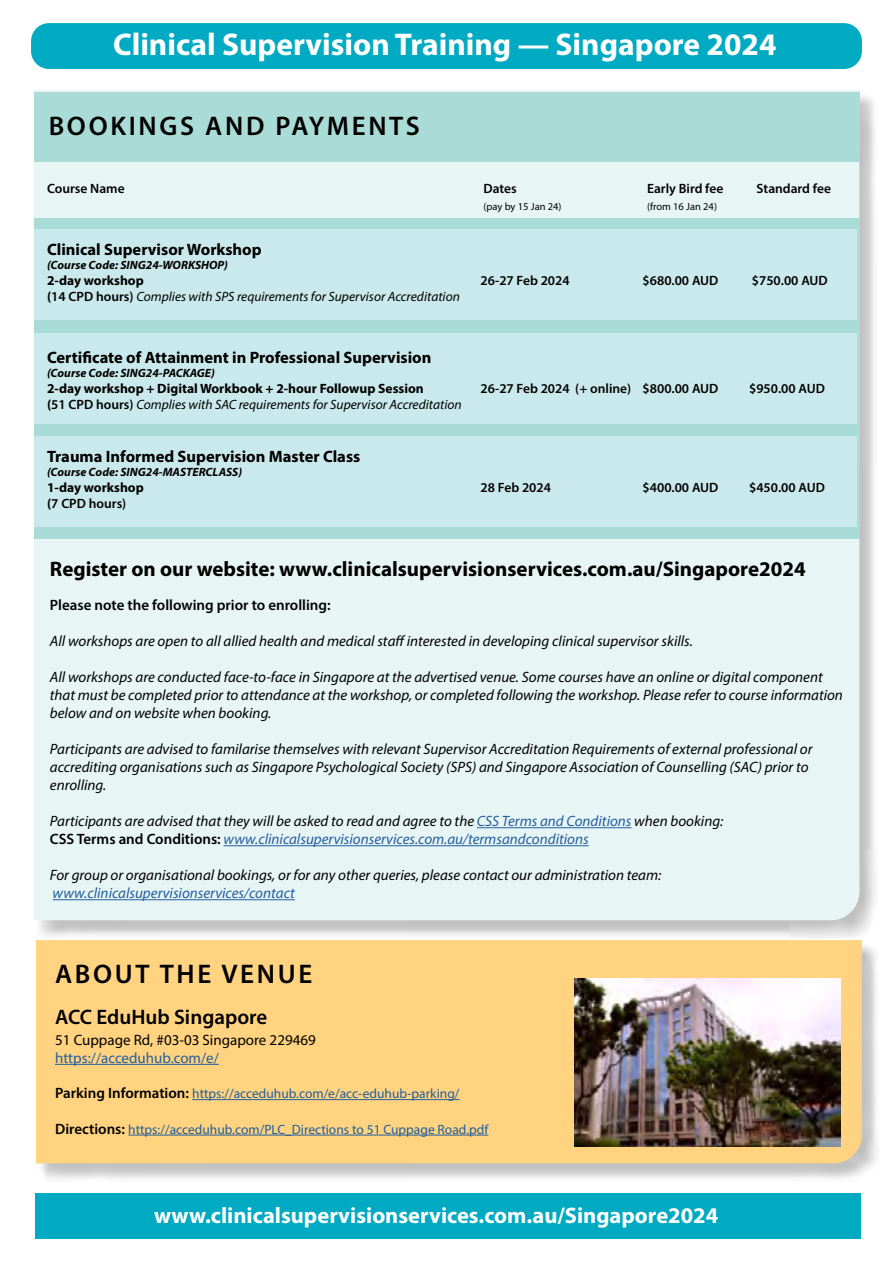
<style>
.page{position:relative;width:893px;height:1263px;background:#fff}
.page>*{position:absolute;margin:0;border:0;box-sizing:border-box;transform-origin:0 0}
.t1{font:700 31.5px "Myriad Pro";color:#fff}
.t2{font:600 27px "Myriad Pro";letter-spacing:.1em;color:#000}
.t3{font:700 22.5px "Myriad Pro";color:#fff}
.t4{font:700 21px "Myriad Pro";color:#000}
.t5{font:600 21px "Myriad Pro";color:#000}
.t6{font:700 16.5px "Myriad Pro";color:#000}
.t7{font:italic 15px/18px "Myriad Pro";color:#000}
.t8{font:italic 15px/18px "Myriad Pro";color:#215e9e}
.t9{font:600 15px "Myriad Pro";color:#000}
.t10{font:15px "Myriad Pro";color:#000}
.t11{font:15px "Myriad Pro";color:#215e9e}
.t12{font:600 13.5px "Myriad Pro";color:#000}
.t13{font:italic 13.5px "Myriad Pro";color:#000}
.t14{font:13.5px "Myriad Pro";color:#215e9e}
.t15{font:700 13.5px "Myriad Pro";color:#000}
.t16{font:italic 700 12px "Myriad Pro";color:#000}
.t17{font:10.5px "Myriad Pro";color:#000}
.s1{font-weight:700;font-style:normal}
.s2{font-weight:600;font-style:normal}
.s3{font-weight:700}
.s4{color:#000}
.s5{font-weight:600;font-style:normal;color:#000}
.s6{font-weight:600;font-size:15px;color:#000}
</style>
<div class="page">
<div style="left:36px;top:93px;width:842px;height:846px;background:#000;opacity:.25"></div>
<div style="left:34px;top:90px;width:825px;height:830px;background:#e8f5f5"></div>
<div style="left:34px;top:218px;width:825px;height:321px;background:#a9dcd7"></div>
<div style="left:34px;top:92px;width:825px;height:70px;background:#a9dcd7"></div>
<div style="left:34px;top:436px;width:823px;height:91px;background:#cae9ec"></div>
<div style="left:31px;top:23px;width:831px;height:46px;background:#00aac2;border-radius:18px"></div>
<div style="left:35px;top:1193px;width:826px;height:46px;background:#00aac2"></div>
<hr style="left:477px;top:827px;width:154px;height:1px;background:#215e9e">
<hr style="left:224px;top:845px;width:365px;height:1px;background:#215e9e">
<hr style="left:53px;top:899px;width:242px;height:1px;background:#215e9e">
<div style="left:39px;top:943px;width:841px;height:240px;background:#000;opacity:.25"></div>
<div style="left:36px;top:940px;width:826px;height:223px;background:#ffd380"></div>
<hr style="left:55px;top:1064px;width:164px;height:1px;background:#215e9e">
<hr style="left:128px;top:1135px;width:360px;height:1px;background:#215e9e">
<hr style="left:192px;top:1099px;width:267px;height:1px;background:#215e9e">
<img style="left:575px;top:979px;width:265px;height:167px">
<div style="left:34px;top:334px;width:823px;height:90px;background:#cae9ec"></div>
<div style="left:34px;top:229px;width:823px;height:90px;background:#cae9ec"></div>
<h1 class="t1" style="left:113px;top:23px;width:665px">Clinical Supervision Training — Singapore 2024</h1>
<h2 class="t2" style="left:49px;top:109px;width:373px">BOOKINGS AND PAYMENTS</h2>
<p class="t12" style="left:47px;top:180px;width:79px">Course Name</p>
<p class="t12" style="left:484px;top:180px;width:35px">Dates</p>
<p class="t12" style="left:647px;top:180px;width:78px">Early Bird fee</p>
<p class="t12" style="left:757px;top:180px;width:76px">Standard fee</p>
<p class="t17" style="left:484px;top:200px;width:79px">(pay by 15 Jan 24)</p>
<p class="t17" style="left:647px;top:200px;width:71px">(from 16 Jan 24)</p>
<p class="t6" style="left:47px;top:238px;width:216px">Clinical Supervisor Workshop</p>
<p class="t16" style="left:47px;top:257px;width:182px">(Course Code: SING24-WORKSHOP)</p>
<p class="t15" style="left:47px;top:272px;width:98px">2-day workshop</p>
<p class="t12" style="left:481px;top:272px;width:91px">26-27 Feb 2024</p>
<p class="t12" style="left:643px;top:272px;width:77px">$680.00 AUD</p>
<p class="t12" style="left:752px;top:272px;width:77px">$750.00 AUD</p>
<p class="t13" style="left:47px;top:289px;width:414px"><span class="s1">(</span><span class="s2">14 CPD hours)</span> Complies with SPS requirements for Supervisor Accreditation</p>
<p class="t6" style="left:47px;top:346px;width:386px">Certificate of Attainment in Professional Supervision</p>
<p class="t16" style="left:47px;top:365px;width:169px">(Course Code: SING24-PACKAGE)</p>
<p class="t15" style="left:47px;top:380px;width:378px">2-day workshop + Digital Workbook + 2-hour Followup Session</p>
<p class="t12" style="left:481px;top:380px;width:239px">26-27 Feb 2024 (+ online) $800.00 AUD</p>
<p class="t12" style="left:749px;top:380px;width:77px">$950.00 AUD</p>
<p class="t13" style="left:47px;top:397px;width:416px"><span class="s1">(</span><span class="s2">51 CPD hours)</span> Complies with SAC requirements for Supervisor Accreditation</p>
<p class="t6" style="left:47px;top:445px;width:315px">Trauma Informed Supervision Master Class</p>
<p class="t16" style="left:47px;top:464px;width:197px">(Course Code: SING24-MASTERCLASS)</p>
<p class="t15" style="left:47px;top:479px;width:98px">1-day workshop</p>
<p class="t12" style="left:481px;top:479px;width:72px">28 Feb 2024</p>
<p class="t12" style="left:643px;top:479px;width:77px">$400.00 AUD</p>
<p class="t12" style="left:749px;top:479px;width:77px">$450.00 AUD</p>
<p class="t12" style="left:47px;top:495px;width:81px"><span class="s3">(</span>7 CPD hours)</p>
<h3 class="t4" style="left:50px;top:555px;width:757px">Register on our website: www.clinicalsupervisionservices.com.au/Singapore2024</h3>
<p class="t9" style="left:50px;top:596px;width:282px">Please note the following prior to enrolling:</p>
<p class="t7" style="left:50px;top:632px;width:644px">All workshops are open to all allied health and medical staff interested in developing clinical supervisor skills.</p>
<p class="t7" style="left:50px;top:668px;width:794px">All workshops are conducted face-to-face in Singapore at the advertised venue. Some courses have an online or digital component that must be completed prior to attendance at the workshop, or completed following the workshop. Please refer to course information below and on website when booking.</p>
<p class="t7" style="left:50px;top:740px;width:764px">Participants are advised to familarise themselves with relevant Supervisor Accreditation Requirements of external professional or accrediting organisations such as Singapore Psychological Society (SPS) and Singapore Association of Counselling (SAC) prior to enrolling.</p>
<p class="t8" style="left:50px;top:812px;width:675px"><span class="s4">Participants are advised that they will be asked to read and agree to the</span> CSS Terms and Conditions <span class="s4">when booking:<br></span><span class="s5">CSS Terms and Conditions:</span> www.clinicalsupervisionservices.com.au/termsandconditions</p>
<p class="t7" style="left:50px;top:866px;width:613px">For group or organisational bookings, or for any other queries, please contact our administration team:</p>
<p class="t8" style="left:53px;top:884px;width:244px">www.clinicalsupervisionservices/contact</p>
<h2 class="t2" style="left:55px;top:957px;width:259px">ABOUT THE VENUE</h2>
<h3 class="t5" style="left:55px;top:1003px;width:214px">ACC EduHub Singapore</h3>
<p class="t10" style="left:55px;top:1030px;width:262px">51 Cuppage Rd, #03-03 Singapore 229469</p>
<p class="t11" style="left:55px;top:1048px;width:165px">https://acceduhub.com/e/</p>
<p class="t14" style="left:55px;top:1085px;width:406px"><span class="s6">Parking Information:</span> https://acceduhub.com/e/acc-eduhub-parking/</p>
<p class="t14" style="left:55px;top:1121px;width:435px"><span class="s6">Directions:</span> https://acceduhub.com/PLC_Directions to 51 Cuppage Road.pdf</p>
<h3 class="t3" style="left:154px;top:1201px;width:566px">www.clinicalsupervisionservices.com.au/Singapore2024</h3>
</div>
